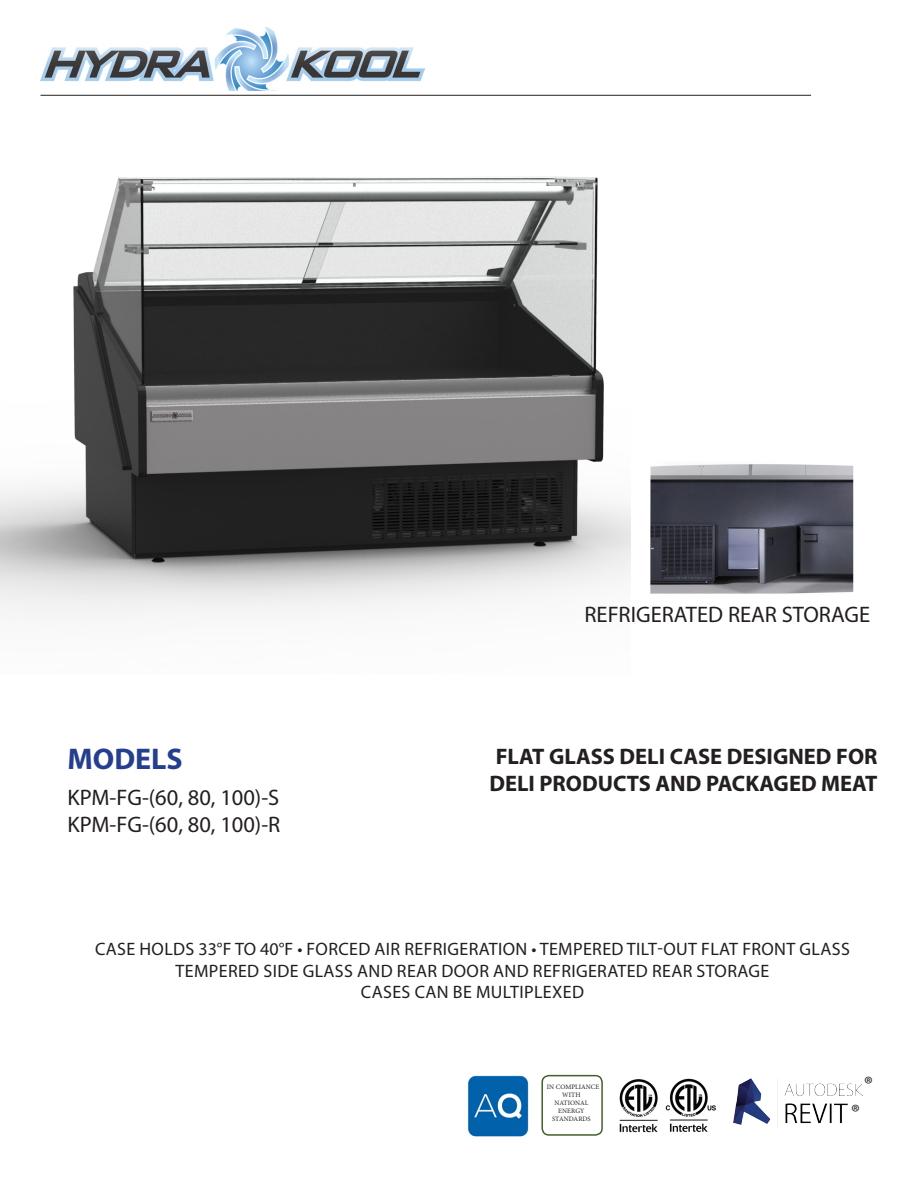
<style>
.page{position:relative;width:918px;height:1188px;background:#fff}
.page>*{position:absolute;margin:0;border:0;box-sizing:border-box;transform-origin:0 0}
.t1{font:700 30px "Myriad Pro";color:#253f8e}
.t2{font:22.5px "Myriad Pro";color:#231f20}
.t3{font:700 22.5px/27px "Myriad Pro";color:#231f20}
.t4{font:21px "Myriad Pro";color:#231f20}
.t5{font:18px/21.6px "Myriad Pro";letter-spacing:.02em;color:#231f20;text-align:center}
.t6{font:6.75px/8.1px "Minion Pro";letter-spacing:.01em;color:#231f20;text-align:center}
</style>
<div class="page">
<img style="left:40px;top:27px;width:384px;height:55px">
<hr style="left:40px;top:95px;width:771px;height:1px;background:#231f20">
<img style="left:733px;top:1078px;width:129px;height:50px">
<img style="left:619px;top:1078px;width:97px;height:55px">
<img style="left:468px;top:1075px;width:61px;height:62px">
<div style="left:541px;top:1075px;width:62px;height:61px;border:2px solid #42602c;border-radius:7px"></div>
<img style="left:0;top:82px;width:630px;height:532px">
<img style="left:650px;top:464px;width:204px;height:130px">
<p class="t1" style="left:68px;top:742px;width:117px">MODELS</p>
<p class="t2" style="left:68px;top:785px;width:213px">KPM-FG-(60, 80, 100)-S</p>
<p class="t2" style="left:68px;top:812px;width:214px">KPM-FG-(60, 80, 100)-R</p>
<p class="t2" style="left:585px;top:602px;width:287px">REFRIGERATED REAR STORAGE</p>
<p class="t3" style="left:489px;top:743px;width:390px">FLAT GLASS DELI CASE DESIGNED FOR<br>DELI PRODUCTS AND PACKAGED MEAT</p>
<p class="t5" style="left:95px;top:938px;width:756px">CASE HOLDS 33°F TO 40°F • FORCED AIR REFRIGERATION • TEMPERED TILT-OUT FLAT FRONT GLASS</p>
<p class="t5" style="left:176px;top:960px;width:595px">TEMPERED SIDE GLASS AND REAR DOOR AND REFRIGERATED REAR STORAGE<br>CASES CAN BE MULTIPLEXED</p>
<p class="t6" style="left:547px;top:1083px;width:54px">IN COMPLIANCE<br>WITH<br>NATIONAL<br>ENERGY<br>STANDARDS</p>
<p class="t4" style="left:864px;top:1072px;width:10px">®</p>
<p class="t4" style="left:851px;top:1100px;width:10px">®</p>
</div>
